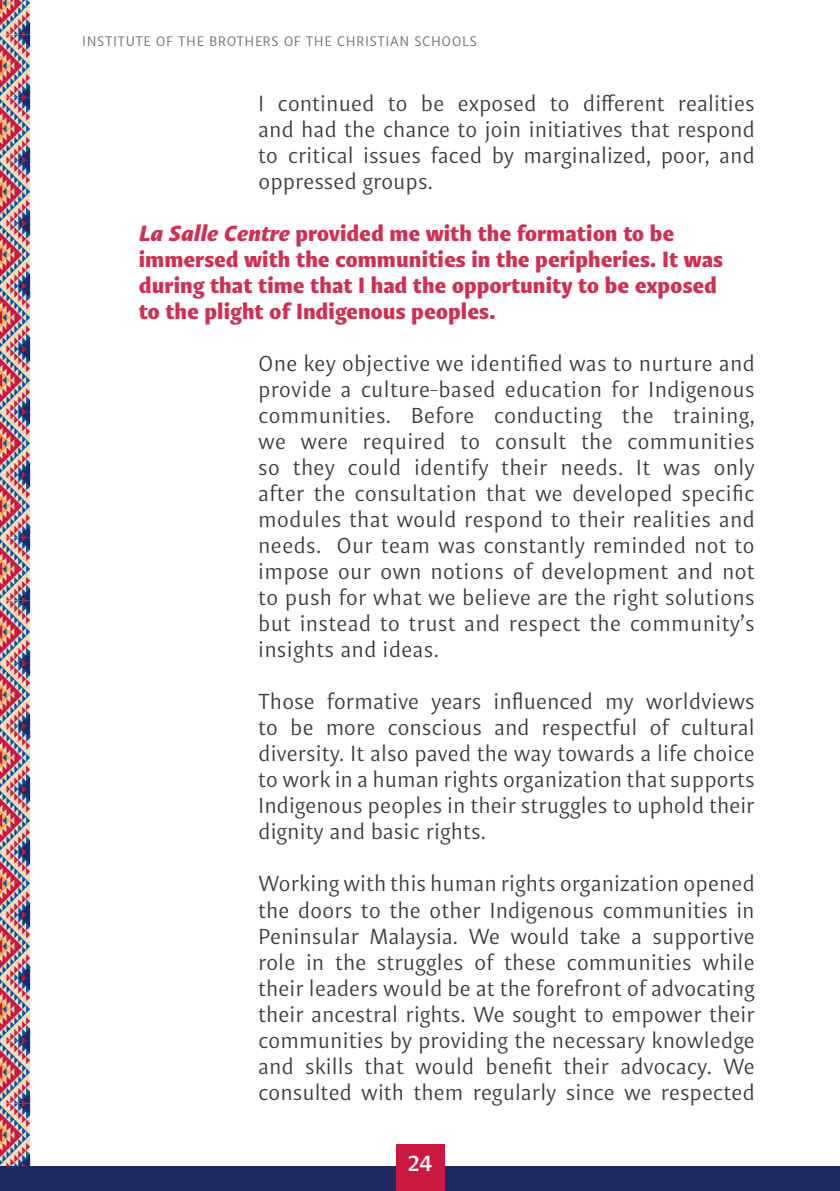
<style>
.page{position:relative;width:840px;height:1191px;background:#fff}
.page>*{position:absolute;margin:0;border:0;box-sizing:border-box;transform-origin:0 0}
.t1{font:22px/26px "Indivisa Text Sans";color:#3c3c3b;text-align:justify}
.t2{font:900 22px/26px "Indivisa Text Sans";color:#d12e53}
.t3{font:700 22px "Indivisa Text Sans";color:#fff}
.t4{font:14px "Indivisa Text Sans";letter-spacing:.04em;color:#706f6f}
.s1{font-style:italic}
</style>
<div class="page">
<div style="left:0;top:1166px;width:839px;height:25px;background:#202a60"></div>
<svg style="left:0;top:0;width:30px;height:1166px;background:#ab7d88"></svg>
<div style="left:395px;top:1144px;width:49px;height:47px;background:#cc1740"></div>
<p class="t4" style="left:82px;top:30px;width:396px">INSTITUTE OF THE BROTHERS OF THE CHRISTIAN SCHOOLS</p>
<p class="t1" style="left:258px;top:89px;width:498px">I continued to be exposed to different realities and had the chance to join initiatives that respond to critical issues faced by marginalized, poor, and oppressed groups.</p>
<p class="t2" style="left:139px;top:219px;width:585px"><span class="s1">La Salle Centre</span> provided me with the formation to be immersed with the communities in the peripheries. It was during that time that I had the opportunity to be exposed to the plight of Indigenous peoples.</p>
<p class="t1" style="left:258px;top:349px;width:498px">One key objective we identified was to nurture and provide a culture-based education for Indigenous communities. Before conducting the training, we were required to consult the communities so they could identify their needs. It was only after the consultation that we developed specific modules that would respond to their realities and needs. Our team was constantly reminded not to impose our own notions of development and not to push for what we believe are the right solutions but instead to trust and respect the community’s insights and ideas.</p>
<p class="t1" style="left:258px;top:687px;width:498px">Those formative years influenced my worldviews to be more conscious and respectful of cultural diversity. It also paved the way towards a life choice to work in a human rights organization that supports Indigenous peoples in their struggles to uphold their dignity and basic rights.</p>
<p class="t1" style="left:258px;top:869px;width:498px">Working with this human rights organization opened the doors to the other Indigenous communities in Peninsular Malaysia. We would take a supportive role in the struggles of these communities while their leaders would be at the forefront of advocating their ancestral rights. We sought to empower their communities by providing the necessary knowledge and skills that would benefit their advocacy. We consulted with them regularly since we respected</p>
<p class="t3" style="left:407px;top:1145px;width:27px">24</p>
</div>
